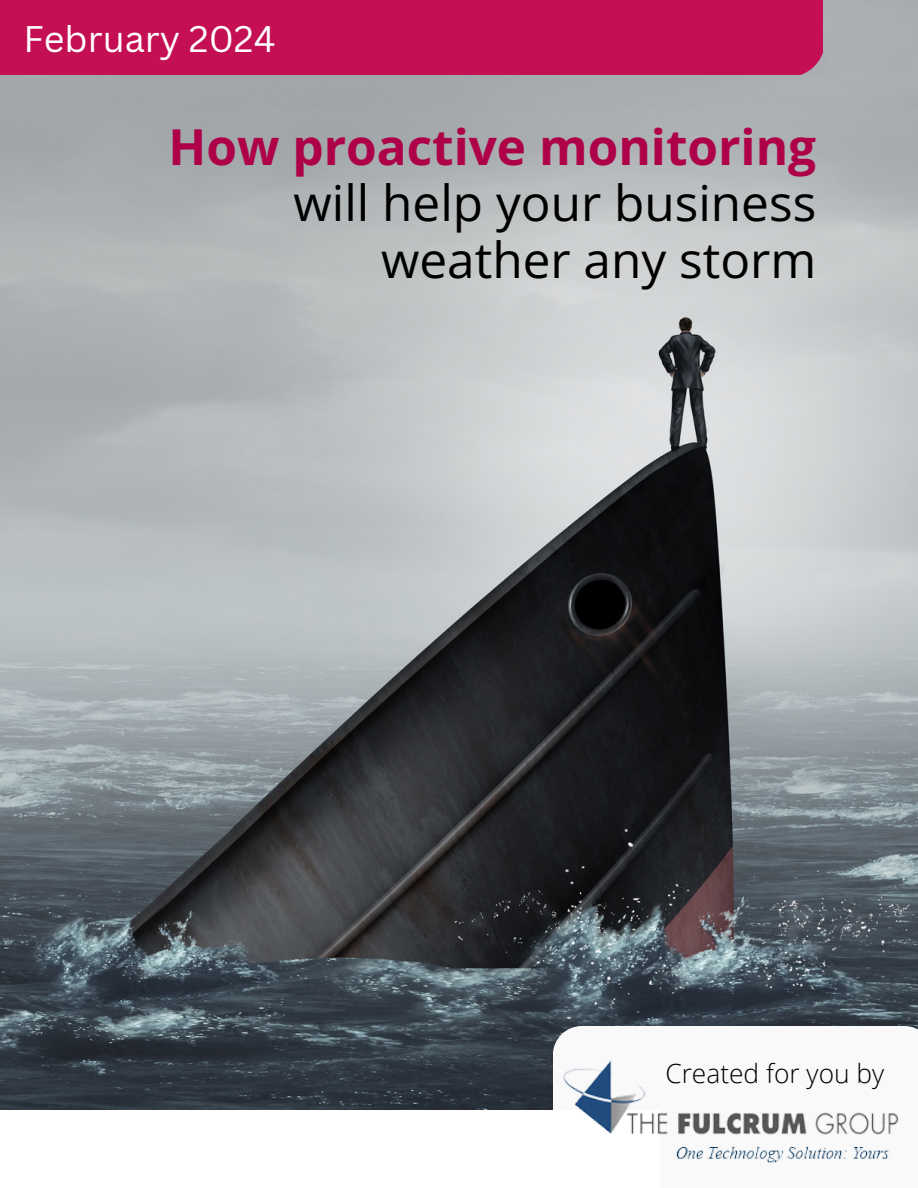
<style>
.page{position:relative;width:918px;height:1188px;background:#fff}
.page>*{position:absolute;margin:0;border:0;box-sizing:border-box;transform-origin:0 0}
.t1{font:49.5px/56.2px "Open Sans";color:#000;text-align:right}
.t2{font:36px "Canva Sans";color:#fff}
.t3{font:300 26.4px "Open Sans";color:#000}
.s1{font-weight:700;color:#ae0048}
</style>
<div class="page">
<img style="left:0;top:0;width:918px;height:1110px">
<svg style="left:553px;top:1026px;width:365px;height:84px"></svg>
<div style="left:0;top:0;width:823px;height:75px;background:#c50f54"></div>
<svg style="left:789px;top:41px;width:36px;height:36px"></svg>
<img style="left:558px;top:1058px;width:345px;height:105px">
<p class="t2" style="left:24px;top:13px;width:253px">February 2024</p>
<p class="t1" style="left:169px;top:118px;width:649px"><span class="s1">How proactive monitoring </span>will help your business weather any storm</p>
<h1 class="t3" style="left:665px;top:1055px;width:220px">Created for you by</h1>
</div>
